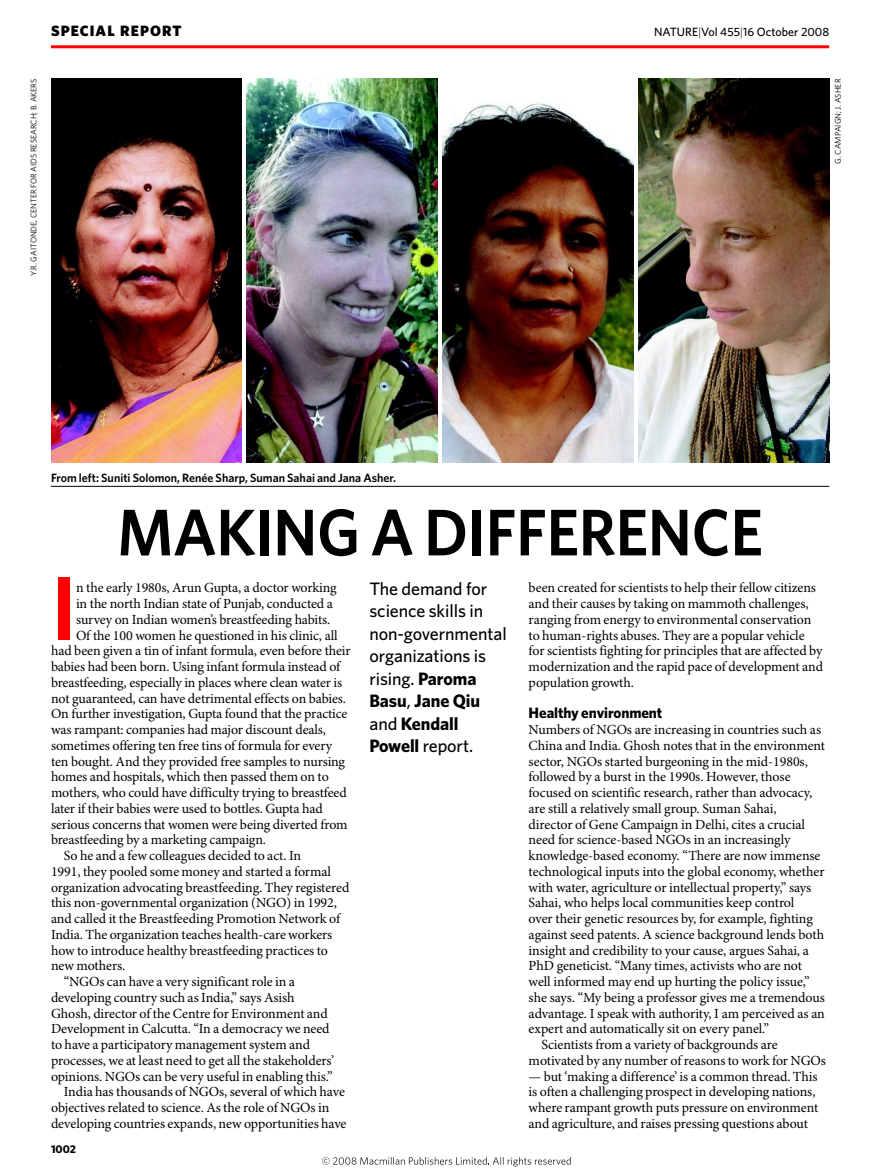
<style>
.page{position:relative;width:893px;height:1174px;background:#fff}
.page>*{position:absolute;margin:0;border:0;box-sizing:border-box;transform-origin:0 0}
.t1{font:600 89.85px "Whitney";color:#f00}
.t2{font:600 66px "Whitney";letter-spacing:-.005em;color:#000;scale:.95 1}
.t3{font:500 18px/22.5px "Whitney";letter-spacing:-.005em;color:#000}
.t4{font:700 15px "Whitney";letter-spacing:-.005em;color:#000}
.t5{font:900 15px "Whitney";letter-spacing:.075em;color:#000}
.t6{font:13.95px/15.8px "Minion Pro";letter-spacing:-.01em;color:#000}
.t7{font:600 12px "Whitney";color:#000}
.t8{font:500 12px "Whitney";color:#000}
.t9{font:700 11.25px "Whitney";color:#000}
.t10{font:8.25px "Whitney";color:#000}
.s1{font-weight:300}
.s2{font-weight:700}
</style>
<div class="page">
<img style="left:639px;top:79px;width:190px;height:384px">
<img style="left:443px;top:102px;width:190px;height:361px">
<img style="left:247px;top:79px;width:190px;height:384px">
<img style="left:51px;top:79px;width:190px;height:384px">
<hr style="left:51px;top:486px;width:778px;height:1px;background:#000">
<hr style="left:51px;top:45px;width:778px;height:3px;background:#f00">
<svg style="left:322px;top:1157px;width:249px;height:9px"></svg>
<p class="t5" style="left:51px;top:25px;width:132px">SPECIAL REPORT</p>
<p class="t8" style="left:654px;top:27px;width:177px">NATURE<span class="s1">|</span>Vol 455<span class="s1">|</span>16 October 2008</p>
<p class="t10" style="left:31px;top:276px;width:198px;rotate:-90deg">Y.R. GAITONDE, CENTER FOR AIDS RESEARCH; B. AKERS</p>
<p class="t10" style="left:835px;top:164px;width:86px;rotate:-90deg">G. CAMPAIGN; J. ASHER</p>
<p class="t7" style="left:51px;top:473px;width:347px">From left: Suniti Solomon, Renée Sharp, Suman Sahai and Jana Asher.</p>
<h2 class="t2" style="left:117px;top:508px;width:681px">MAKING A DIFFERENCE</h2>
<h1 class="t1" style="left:51px;top:575px;width:27px">I</h1>
<p class="t6" style="left:76px;top:581px;width:262px">n the early 1980s, Arun Gupta, a doctor working</p>
<p class="t6" style="left:76px;top:597px;width:258px">in the north Indian state of Punjab, conducted a</p>
<p class="t6" style="left:76px;top:612px;width:256px">survey on Indian women’s breastfeeding habits.</p>
<p class="t6" style="left:76px;top:628px;width:263px">Of the 100 women he questioned in his clinic, all</p>
<p class="t6" style="left:51px;top:644px;width:301px">had been given a tin of infant formula, even before their</p>
<p class="t6" style="left:51px;top:660px;width:291px">babies had been born. Using infant formula instead of</p>
<p class="t6" style="left:51px;top:675px;width:293px">breastfeeding, especially in places where clean water is</p>
<p class="t6" style="left:51px;top:691px;width:296px">not guaranteed, can have detrimental effects on babies.</p>
<p class="t6" style="left:51px;top:707px;width:298px">On further investigation, Gupta found that the practice</p>
<p class="t6" style="left:51px;top:723px;width:277px">was rampant: companies had major discount deals,</p>
<p class="t6" style="left:51px;top:738px;width:283px">sometimes offering ten free tins of formula for every</p>
<p class="t6" style="left:51px;top:754px;width:296px">ten bought. And they provided free samples to nursing</p>
<p class="t6" style="left:51px;top:770px;width:279px">homes and hospitals, which then passed them on to</p>
<p class="t6" style="left:51px;top:786px;width:297px">mothers, who could have difficulty trying to breastfeed</p>
<p class="t6" style="left:51px;top:801px;width:273px">later if their babies were used to bottles. Gupta had</p>
<p class="t6" style="left:51px;top:817px;width:298px">serious concerns that women were being diverted from</p>
<p class="t6" style="left:51px;top:833px;width:217px">breastfeeding by a marketing campaign.</p>
<p class="t6" style="left:64px;top:849px;width:239px">So he and a few colleagues decided to act. In</p>
<p class="t6" style="left:51px;top:864px;width:281px">1991, they pooled some money and started a formal</p>
<p class="t6" style="left:51px;top:880px;width:300px">organization advocating breastfeeding. They registered</p>
<p class="t6" style="left:51px;top:896px;width:287px">this non-governmental organization (NGO) in 1992,</p>
<p class="t6" style="left:51px;top:912px;width:291px">and called it the Breastfeeding Promotion Network of</p>
<p class="t6" style="left:51px;top:927px;width:283px">India. The organization teaches health-care workers</p>
<p class="t6" style="left:51px;top:943px;width:278px">how to introduce healthy breastfeeding practices to</p>
<p class="t6" style="left:51px;top:959px;width:76px">new mothers.</p>
<p class="t6" style="left:64px;top:975px;width:233px">“NGOs can have a very significant role in a</p>
<p class="t6" style="left:51px;top:990px;width:245px">developing country such as India,” says Asish</p>
<p class="t6" style="left:51px;top:1006px;width:278px">Ghosh, director of the Centre for Environment and</p>
<p class="t6" style="left:51px;top:1022px;width:280px">Development in Calcutta. “In a democracy we need</p>
<p class="t6" style="left:51px;top:1038px;width:260px">to have a participatory management system and</p>
<p class="t6" style="left:51px;top:1053px;width:285px">processes, we at least need to get all the stakeholders’</p>
<p class="t6" style="left:51px;top:1069px;width:283px">opinions. NGOs can be very useful in enabling this.”</p>
<p class="t6" style="left:64px;top:1085px;width:283px">India has thousands of NGOs, several of which have</p>
<p class="t6" style="left:51px;top:1101px;width:280px">objectives related to science. As the role of NGOs in</p>
<p class="t6" style="left:51px;top:1116px;width:297px">developing countries expands, new opportunities have</p>
<p class="t9" style="left:51px;top:1144px;width:26px">1002</p>
<p class="t3" style="left:369px;top:578px;width:139px">The demand for science skills in non-governmental organizations is rising. <span class="s2">Paroma<br>Basu</span>, <span class="s2">Jane Qiu </span>and <span class="s2">Kendall<br>Powell</span> report.</p>
<p class="t6" style="left:529px;top:581px;width:296px">been created for scientists to help their fellow citizens and their causes by taking on mammoth challenges, ranging from energy to environmental conservation to human-rights abuses. They are a popular vehicle for scientists fighting for principles that are affected by modernization and the rapid pace of development and population growth.</p>
<p class="t4" style="left:529px;top:707px;width:135px">Healthy environment</p>
<p class="t6" style="left:529px;top:723px;width:294px">Numbers of NGOs are increasing in countries such as</p>
<p class="t6" style="left:529px;top:738px;width:298px">China and India. Ghosh notes that in the environment</p>
<p class="t6" style="left:529px;top:754px;width:281px">sector, NGOs started burgeoning in the mid-1980s,</p>
<p class="t6" style="left:529px;top:770px;width:263px">followed by a burst in the 1990s. However, those</p>
<p class="t6" style="left:529px;top:786px;width:285px">focused on scientific research, rather than advocacy,</p>
<p class="t6" style="left:529px;top:801px;width:249px">are still a relatively small group. Suman Sahai,</p>
<p class="t6" style="left:529px;top:817px;width:278px">director of Gene Campaign in Delhi, cites a crucial</p>
<p class="t6" style="left:529px;top:833px;width:263px">need for science-based NGOs in an increasingly</p>
<p class="t6" style="left:529px;top:849px;width:293px">knowledge-based economy. “There are now immense</p>
<p class="t6" style="left:529px;top:864px;width:297px">technological inputs into the global economy, whether</p>
<p class="t6" style="left:529px;top:880px;width:284px">with water, agriculture or intellectual property,” says</p>
<p class="t6" style="left:529px;top:896px;width:267px">Sahai, who helps local communities keep control</p>
<p class="t6" style="left:529px;top:912px;width:286px">over their genetic resources by, for example, fighting</p>
<p class="t6" style="left:529px;top:927px;width:297px">against seed patents. A science background lends both</p>
<p class="t6" style="left:529px;top:943px;width:282px">insight and credibility to your cause, argues Sahai, a</p>
<p class="t6" style="left:529px;top:959px;width:275px">PhD geneticist. “Many times, activists who are not</p>
<p class="t6" style="left:529px;top:975px;width:282px">well informed may end up hurting the policy issue,”</p>
<p class="t6" style="left:529px;top:990px;width:298px">she says. “My being a professor gives me a tremendous</p>
<p class="t6" style="left:529px;top:1006px;width:298px">advantage. I speak with authority, I am perceived as an</p>
<p class="t6" style="left:529px;top:1022px;width:242px">expert and automatically sit on every panel.”</p>
<p class="t6" style="left:541px;top:1038px;width:238px">Scientists from a variety of backgrounds are</p>
<p class="t6" style="left:529px;top:1053px;width:299px">motivated by any number of reasons to work for NGOs</p>
<p class="t6" style="left:529px;top:1069px;width:291px">— but ‘making a difference’ is a common thread. This is often a challenging prospect in developing nations, where rampant growth puts pressure on environment and agriculture, and raises pressing questions about</p>
</div>
